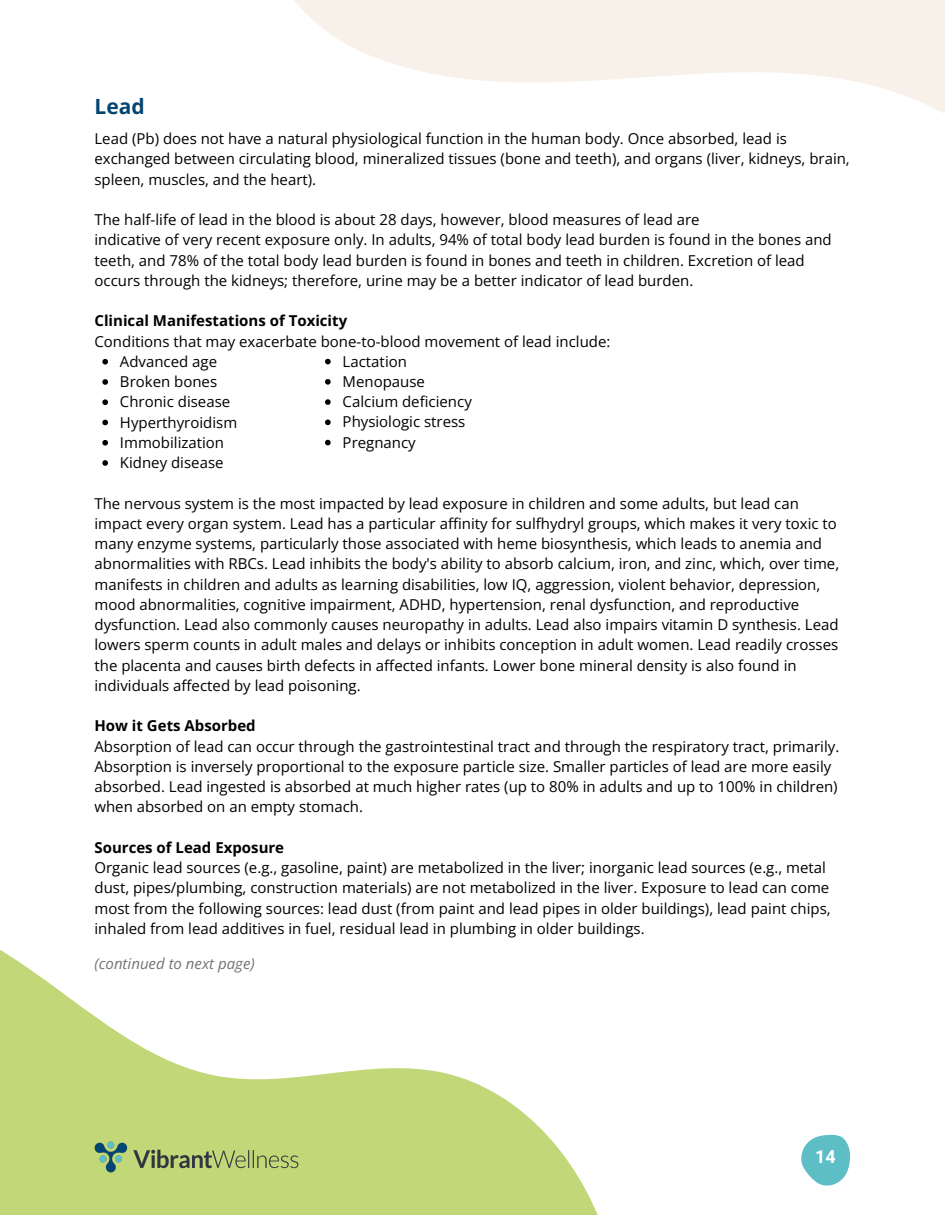
<style>
.page{position:relative;width:945px;height:1215px;background:#fff}
.page>*{position:absolute;margin:0;border:0;box-sizing:border-box;transform-origin:0 0}
.t1{font:700 21px "Open Sans";color:#044572}
.t2{font:700 18px "Roboto";color:#fff}
.t3{font:15px/20.2px "Open Sans";color:#000}
.t4{font:700 15px "Open Sans";color:#000}
.t5{font:italic 15px "Open Sans";color:#737373}
</style>
<div class="page">
<svg style="left:294px;top:0;width:651px;height:114px;fill:#f8f1e9"></svg>
<svg style="left:0;top:950px;width:598px;height:265px;fill:#c1d778"></svg>
<img style="left:94px;top:1142px;width:204px;height:30px">
<svg style="left:801px;top:1135px;width:49px;height:51px"></svg>
<svg style="left:102px;top:359px;width:6px;height:6px"></svg>
<svg style="left:102px;top:379px;width:6px;height:6px"></svg>
<svg style="left:102px;top:399px;width:6px;height:6px"></svg>
<svg style="left:102px;top:420px;width:6px;height:5px"></svg>
<svg style="left:102px;top:440px;width:6px;height:6px"></svg>
<svg style="left:102px;top:460px;width:6px;height:6px"></svg>
<svg style="left:325px;top:359px;width:6px;height:5px"></svg>
<svg style="left:325px;top:379px;width:6px;height:6px"></svg>
<svg style="left:325px;top:399px;width:6px;height:6px"></svg>
<svg style="left:325px;top:420px;width:6px;height:5px"></svg>
<svg style="left:325px;top:440px;width:6px;height:5px"></svg>
<p class="t1" style="left:94px;top:91px;width:52px">Lead</p>
<p class="t3" style="left:94px;top:128px;width:757px">Lead (Pb) does not have a natural physiological function in the human body. Once absorbed, lead is exchanged between circulating blood, mineralized tissues (bone and teeth), and organs (liver, kidneys, brain, spleen, muscles, and the heart).</p>
<p class="t3" style="left:94px;top:209px;width:607px">The half-life of lead in the blood is about 28 days, however, blood measures of lead are</p>
<p class="t3" style="left:94px;top:229px;width:739px">indicative of very recent exposure only. In adults, 94% of total body lead burden is found in the bones and teeth, and 78% of the total body lead burden is found in bones and teeth in children. Excretion of lead occurs through the kidneys; therefore, urine may be a better indicator of lead burden.</p>
<p class="t4" style="left:94px;top:310px;width:254px">Clinical Manifestations of Toxicity</p>
<p class="t3" style="left:94px;top:331px;width:517px">Conditions that may exacerbate bone-to-blood movement of lead include:</p>
<p class="t3" style="left:120px;top:351px;width:99px">Advanced age</p>
<p class="t3" style="left:120px;top:371px;width:99px">Broken bones</p>
<p class="t3" style="left:120px;top:391px;width:112px">Chronic disease</p>
<p class="t3" style="left:120px;top:412px;width:119px">Hyperthyroidism</p>
<p class="t3" style="left:120px;top:432px;width:106px">Immobilization</p>
<p class="t3" style="left:120px;top:452px;width:105px">Kidney disease</p>
<p class="t3" style="left:94px;top:493px;width:746px">The nervous system is the most impacted by lead exposure in children and some adults, but lead can impact every organ system. Lead has a particular affinity for sulfhydryl groups, which makes it very toxic to many enzyme systems, particularly those associated with heme biosynthesis, which leads to anemia and abnormalities with RBCs. Lead inhibits the body's ability to absorb calcium, iron, and zinc, which, over time, manifests in children and adults as learning disabilities, low IQ, aggression, violent behavior, depression, mood abnormalities, cognitive impairment, ADHD, hypertension, renal dysfunction, and reproductive dysfunction. Lead also commonly causes neuropathy in adults. Lead also impairs vitamin D synthesis. Lead lowers sperm counts in adult males and delays or inhibits conception in adult women. Lead readily crosses the placenta and causes birth defects in affected infants. Lower bone mineral density is also found in individuals affected by lead poisoning.</p>
<p class="t4" style="left:94px;top:715px;width:163px">How it Gets Absorbed</p>
<p class="t3" style="left:94px;top:736px;width:746px">Absorption of lead can occur through the gastrointestinal tract and through the respiratory tract, primarily.<br>Absorption is inversely proportional to the exposure particle size. Smaller particles of lead are more easily absorbed. Lead ingested is absorbed at much higher rates (up to 80% in adults and up to 100% in children) when absorbed on an empty stomach.</p>
<p class="t4" style="left:94px;top:837px;width:191px">Sources of Lead Exposure</p>
<p class="t3" style="left:94px;top:857px;width:738px">Organic lead sources (e.g., gasoline, paint) are metabolized in the liver; inorganic lead sources (e.g., metal dust, pipes/plumbing, construction materials) are not metabolized in the liver. Exposure to lead can come most from the following sources: lead dust (from paint and lead pipes in older buildings), lead paint chips, inhaled from lead additives in fuel, residual lead in plumbing in older buildings.</p>
<p class="t5" style="left:94px;top:953px;width:162px">(continued to next page)</p>
<p class="t3" style="left:343px;top:351px;width:66px">Lactation</p>
<p class="t3" style="left:343px;top:371px;width:84px">Menopause</p>
<p class="t3" style="left:343px;top:391px;width:131px">Calcium deficiency</p>
<p class="t3" style="left:343px;top:411px;width:124px">Physiologic stress</p>
<p class="t3" style="left:343px;top:432px;width:75px">Pregnancy</p>
<p class="t2" style="left:815px;top:1146px;width:22px">14</p>
</div>
